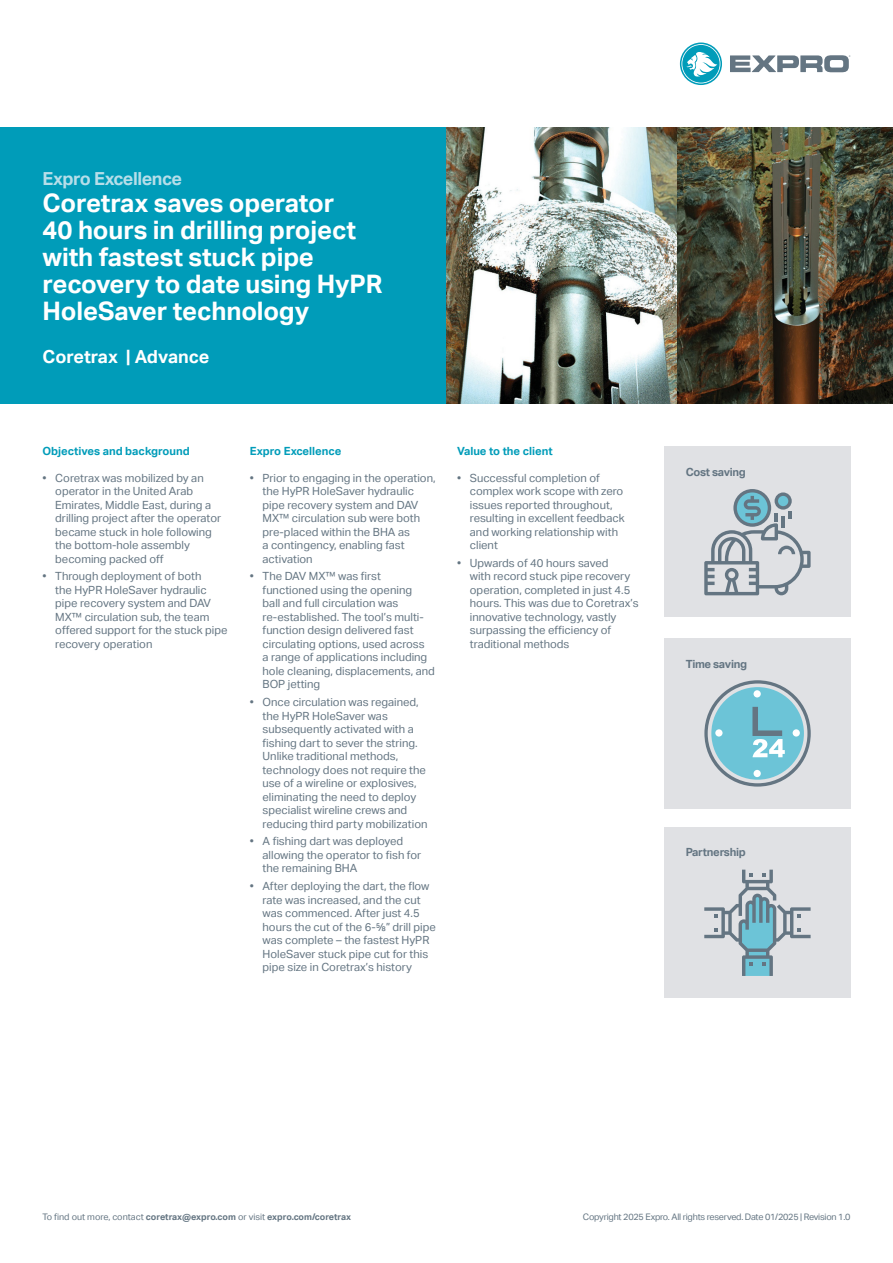
<style>
.page{position:relative;width:893px;height:1263px;background:#fff}
.page>*{position:absolute;margin:0;border:0;box-sizing:border-box;transform-origin:0 0}
.t1{font:700 25.5px/27px "Aktiv Grotesk";letter-spacing:-.005em;color:#fff}
.t2{font:700 18px "Aktiv Grotesk";color:#fff}
.t3{font:700 18px "Aktiv Grotesk";letter-spacing:-.025em;color:#b6dee9}
.t4{font:11.25px/13.5px "Aktiv Grotesk";color:#647582}
.t5{font:700 11.25px "Aktiv Grotesk";color:#009cb9}
.t6{font:700 11.25px "Aktiv Grotesk";letter-spacing:-.025em;color:#647582}
.t7{font:700 9px "Aktiv Grotesk";color:#647582}
.t8{font:9px "Aktiv Grotesk";letter-spacing:-.025em;color:#647582}
.s1{font-weight:400}
</style>
<div class="page">
<div style="left:0;top:128px;width:446px;height:276px;background:#009cb9"></div>
<svg style="left:680px;top:43px;width:42px;height:42px"></svg>
<svg style="left:730px;top:55px;width:120px;height:17px"></svg>
<div style="left:664px;top:446px;width:186px;height:171px;background:#e0e1e4"></div>
<div style="left:664px;top:639px;width:186px;height:170px;background:#e0e1e4"></div>
<svg style="left:704px;top:489px;width:107px;height:106px"></svg>
<svg style="left:704px;top:680px;width:107px;height:107px"></svg>
<div style="left:664px;top:827px;width:186px;height:170px;background:#e0e1e4"></div>
<svg style="left:704px;top:870px;width:107px;height:106px"></svg>
<img style="left:447px;top:128px;width:446px;height:276px">
<p class="t3" style="left:43px;top:168px;width:141px">Expro Excellence</p>
<p class="t1" style="left:43px;top:190px;width:341px">Coretrax saves operator<br>40 hours in drilling project with fastest stuck pipe recovery to date using HyPR<br>HoleSaver technology</p>
<p class="t2" style="left:43px;top:346px;width:168px">Coretrax | Advance</p>
<p class="t5" style="left:43px;top:444px;width:149px">Objectives and background</p>
<p class="t4" style="left:55px;top:471px;width:167px;text-indent:-13px">• Coretrax was mobilized by an operator in the United Arab<br>Emirates, Middle East, during a drilling project after the operator became stuck in hole following the bottom-hole assembly becoming packed off</p>
<p class="t4" style="left:55px;top:570px;width:174px;text-indent:-13px">• Through deployment of both<br>the HyPR HoleSaver hydraulic pipe recovery system and DAV<br>MX™ circulation sub, the team offered support for the stuck pipe recovery operation</p>
<p class="t5" style="left:250px;top:444px;width:93px">Expro Excellence</p>
<p class="t4" style="left:263px;top:471px;width:175px;text-indent:-13px">• Prior to engaging in the operation, the HyPR HoleSaver hydraulic pipe recovery system and DAV<br>MX™ circulation sub were both pre-placed within the BHA as<br>a contingency, enabling fast activation</p>
<p class="t4" style="left:263px;top:570px;width:174px;text-indent:-13px">• The DAV MX™ was first functioned using the opening<br>ball and full circulation was re-established. The tool’s multi&shy;function design delivered fast circulating options, used across<br>a range of applications including hole cleaning, displacements, and<br>BOP jetting</p>
<p class="t4" style="left:263px;top:695px;width:166px;text-indent:-13px">• Once circulation was regained, the HyPR HoleSaver was subsequently activated with a fishing dart to sever the string.<br>Unlike traditional methods, technology does not require the use of a wireline or explosives, eliminating the need to deploy specialist wireline crews and reducing third party mobilization</p>
<p class="t4" style="left:263px;top:835px;width:160px;text-indent:-13px">• A fishing dart was deployed allowing the operator to fish for the remaining BHA</p>
<p class="t4" style="left:263px;top:879px;width:175px;text-indent:-13px">• After deploying the dart, the flow rate was increased, and the cut was commenced. After just 4.5 hours the cut of the 6-⅝” drill pipe was complete – the fastest HyPR<br>HoleSaver stuck pipe cut for this pipe size in Coretrax’s history</p>
<p class="t5" style="left:457px;top:444px;width:97px">Value to the client</p>
<p class="t4" style="left:470px;top:471px;width:156px;text-indent:-13px">• Successful completion of complex work scope with zero issues reported throughout, resulting in excellent feedback and working relationship with client</p>
<p class="t4" style="left:470px;top:556px;width:170px;text-indent:-13px">• Upwards of 40 hours saved<br>with record stuck pipe recovery operation, completed in just 4.5 hours. This was due to Coretrax’s innovative technology, vastly surpassing the efficiency of traditional methods</p>
<p class="t6" style="left:686px;top:465px;width:62px">Cost saving</p>
<p class="t6" style="left:686px;top:657px;width:63px">Time saving</p>
<p class="t6" style="left:686px;top:846px;width:62px">Partnership</p>
<p class="t7" style="left:43px;top:1212px;width:310px"><span class="s1">To find out more, contact</span> coretrax@expro.com <span class="s1">or visit</span> expro.com/coretrax</p>
<p class="t8" style="left:583px;top:1212px;width:269px">Copyright 2025 Expro. All rights reserved. Date 01/2025 | Revision 1.0</p>
</div>
